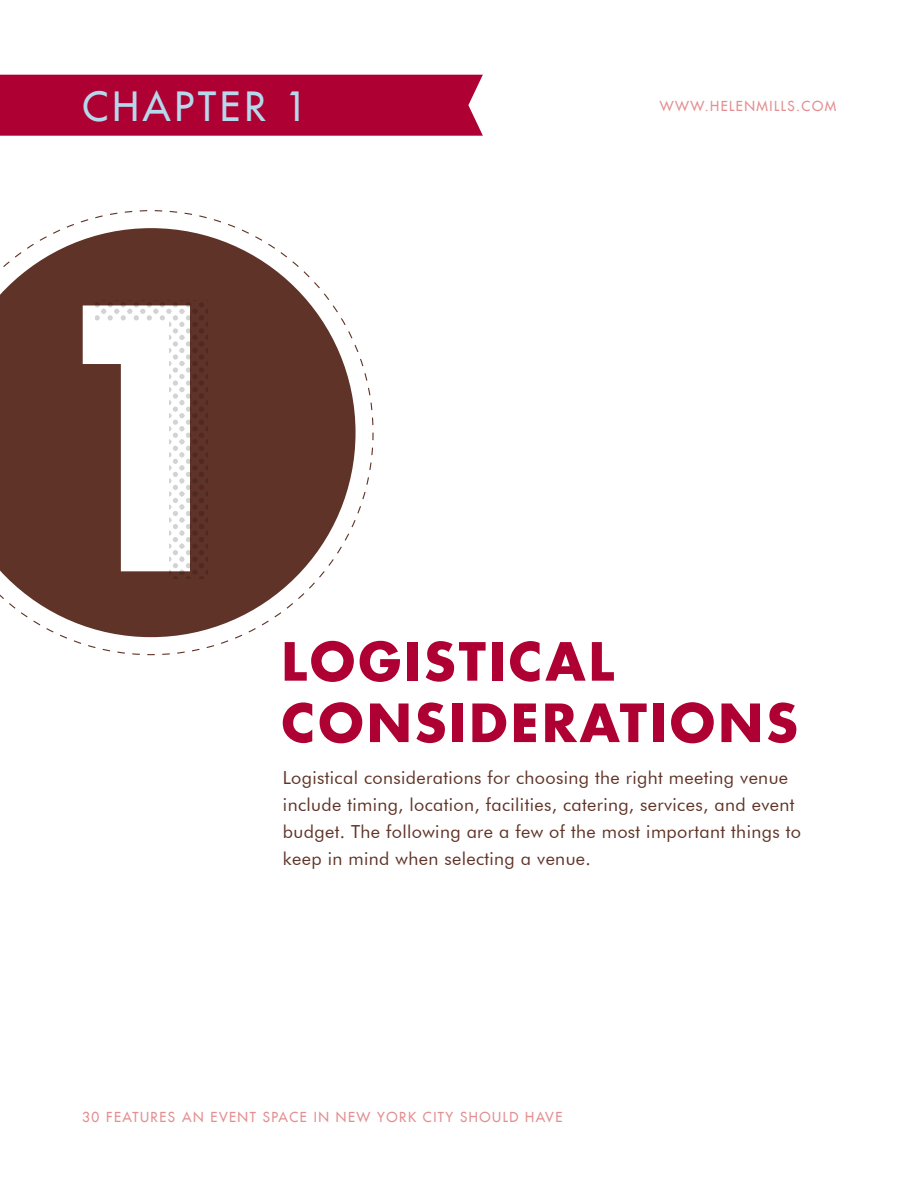
<style>
.page{position:relative;width:918px;height:1188px;background:#fff}
.page>*{position:absolute;margin:0;border:0;box-sizing:border-box;transform-origin:0 0}
.t1{font:700 352.65px "Futura LT";color:#fff}
.t2{font:700 51.15px/61.3px "Futura LT";letter-spacing:.06em;color:#ae0032}
.t3{font:39.45px "Futura LT";letter-spacing:.1em;color:#b6d8ec}
.t4{font:18px/27px "Futura BT";letter-spacing:.02em;color:#5f3327}
.t5{font:13.5px "Futura LT";letter-spacing:.11em;color:#e38f92}
</style>
<div class="page">
<svg style="left:1px;top:228px;width:355px;height:409px;fill:#5f3327"></svg>
<svg style="left:95px;top:300px;width:112px;height:278px;background:#5d3226"></svg>
<div style="left:1px;top:75px;width:482px;height:61px;background:#ae0032"></div>
<hr style="left:0;top:30px;width:1px;height:585px;background:#5d5d5d">
<h3 class="t3" style="left:82px;top:81px;width:227px">CHAPTER 1</h3>
<h1 class="t1" style="left:26px;top:205px;width:243px">1</h1>
<p class="t5" style="left:660px;top:97px;width:178px">WWW.HELENMILLS.COM</p>
<h2 class="t2" style="left:281px;top:630px;width:518px">LOGISTICAL<br>CONSIDERATIONS</h2>
<p class="t4" style="left:283px;top:764px;width:520px">Logistical considerations for choosing the right meeting venue include timing, location, facilities, catering, services, and event budget. The following are a few of the most important things to keep in mind when selecting a venue.</p>
<p class="t5" style="left:82px;top:1109px;width:482px">30 FEATURES AN EVENT SPACE IN NEW YORK CITY SHOULD HAVE</p>
</div>
